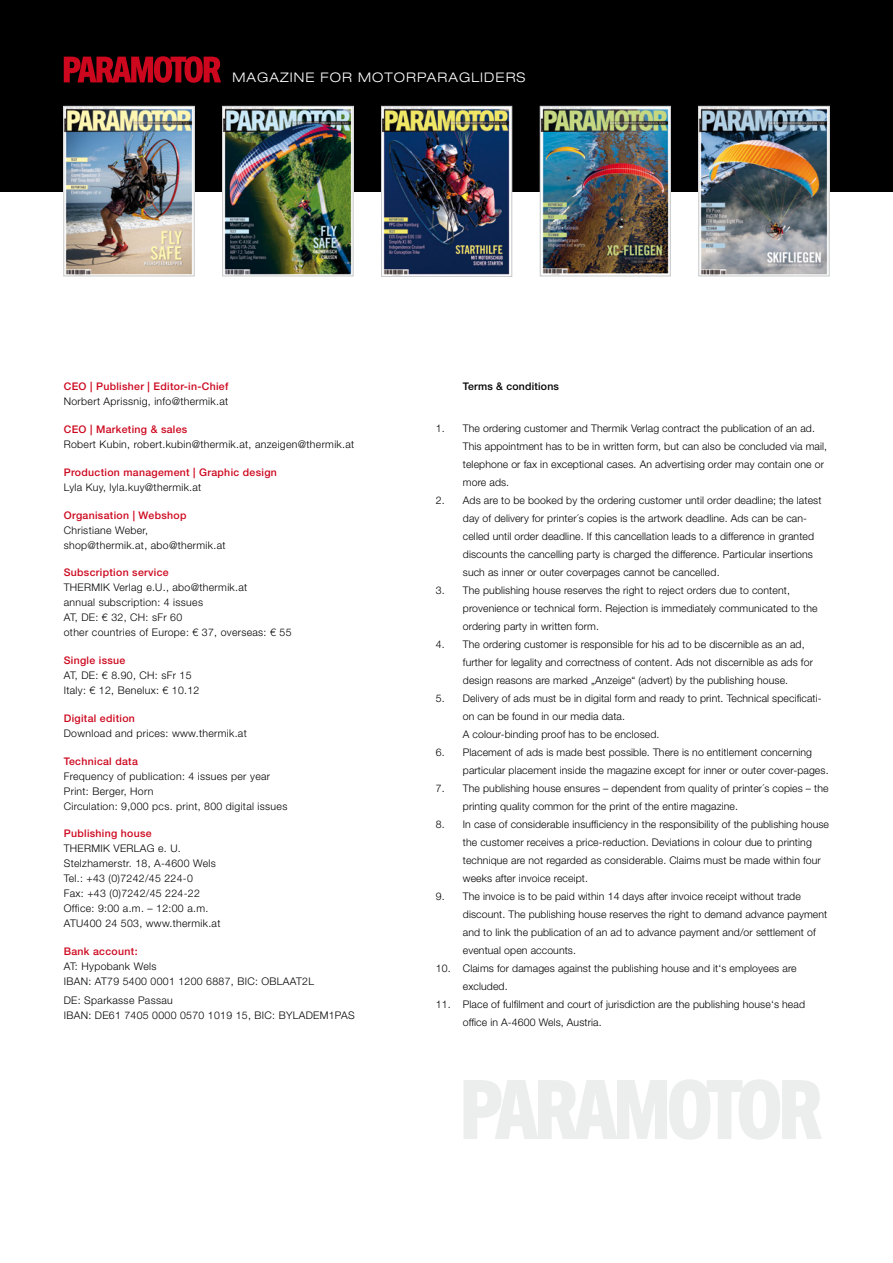
<style>
.page{position:relative;width:893px;height:1263px;background:#fff}
.page>*{position:absolute;margin:0;border:0;box-sizing:border-box;transform-origin:0 0}
.tabelle_bold{font:300 expanded 13.2px "Helvetica Neue LT Std";letter-spacing:.08em;color:#fff}
.Fließtext{font:300 10.5px/18px "Helvetica Neue LT Std";letter-spacing:.01em;color:#000}
.Fließtext-2{font:300 10.5px/15px "Helvetica Neue LT Std";letter-spacing:.03em;color:#000}
.Überschrift_klein{font:500 10.5px "Helvetica Neue LT Std";letter-spacing:.03em;color:#cd071e}
.Überschrift_klein-2{font:300 10.5px "Helvetica Neue LT Std";letter-spacing:.03em;color:#000}
.Fließtext-3{font:500 10.5px "Helvetica Neue LT Std";letter-spacing:.03em;color:#cd071e}
.Überschrift_klein-3{font:500 10.5px "Helvetica Neue LT Std";letter-spacing:.02em;color:#000}
</style>
<div class="page">
<div style="left:0;top:0;width:893px;height:191px;background:#000"></div>
<svg style="left:64px;top:56px;width:157px;height:27px"></svg>
<svg style="left:464px;top:1079px;width:358px;height:61px"></svg>
<img style="left:66px;top:108px;width:126px;height:166px">
<div style="left:64px;top:106px;width:130px;height:170px;border:1px solid #c6c7c8"></div>
<img style="left:224px;top:108px;width:127px;height:166px">
<div style="left:222px;top:106px;width:131px;height:170px;border:1px solid #c6c7c8"></div>
<img style="left:383px;top:108px;width:127px;height:167px">
<div style="left:381px;top:106px;width:131px;height:171px;border:1px solid #c6c7c8"></div>
<img style="left:542px;top:108px;width:127px;height:166px">
<div style="left:540px;top:106px;width:131px;height:170px;border:1px solid #c6c7c8"></div>
<img style="left:700px;top:108px;width:127px;height:166px">
<div style="left:698px;top:106px;width:131px;height:170px;border:1px solid #c6c7c8"></div>
<p class="tabelle_bold" style="left:233px;top:69px;width:294px">MAGAZINE FOR MOTORPARAGLIDERS</p>
<p class="Überschrift_klein" style="left:64px;top:380px;width:166px">CEO | Publisher | Editor-in-Chief</p>
<p class="Fließtext-2" style="left:64px;top:394px;width:166px">Norbert Aprissnig, info@thermik.at</p>
<p class="Fließtext-3" style="left:64px;top:423px;width:125px">CEO | Marketing &amp; sales</p>
<p class="Fließtext-2" style="left:64px;top:436px;width:292px">Robert Kubin, robert.kubin@thermik.at, anzeigen@thermik.at</p>
<p class="Überschrift_klein" style="left:64px;top:466px;width:215px">Production management | Graphic design</p>
<p class="Fließtext-2" style="left:64px;top:479px;width:139px">Lyla Kuy, lyla.kuy@thermik.at</p>
<p class="Überschrift_klein" style="left:64px;top:508px;width:124px">Organisation | Webshop</p>
<p class="Fließtext-2" style="left:64px;top:522px;width:163px">Christiane Weber, shop@thermik.at, abo@thermik.at</p>
<p class="Überschrift_klein" style="left:64px;top:566px;width:106px">Subscription service</p>
<p class="Fließtext-2" style="left:64px;top:580px;width:185px">THERMIK Verlag e.U., abo@thermik.at</p>
<p class="Fließtext-2" style="left:64px;top:595px;width:141px">annual subscription: 4 issues</p>
<p class="Fließtext-2" style="left:64px;top:610px;width:120px">AT, DE: € 32, CH: sFr 60</p>
<p class="Fließtext-2" style="left:64px;top:625px;width:229px">other countries of Europe: € 37, overseas: € 55</p>
<p class="Überschrift_klein" style="left:64px;top:654px;width:63px">Single issue</p>
<p class="Fließtext-2" style="left:64px;top:668px;width:137px">AT, DE: € 8.90, CH: sFr 15<br>Italy: € 12, Benelux: € 10.12</p>
<p class="Überschrift_klein" style="left:64px;top:712px;width:73px">Digital edition</p>
<p class="Fließtext-2" style="left:64px;top:725px;width:185px">Download and prices: www.thermik.at</p>
<p class="Überschrift_klein" style="left:64px;top:754px;width:76px">Technical data</p>
<p class="Überschrift_klein-2" style="left:64px;top:769px;width:208px">Frequency of publication: 4 issues per year</p>
<p class="Überschrift_klein-2" style="left:64px;top:784px;width:91px">Print: Berger, Horn</p>
<p class="Fließtext-2" style="left:64px;top:798px;width:225px">Circulation: 9,000 pcs. print, 800 digital issues</p>
<p class="Überschrift_klein" style="left:64px;top:827px;width:89px">Publishing house</p>
<p class="Fließtext-2" style="left:64px;top:841px;width:119px">THERMIK VERLAG e. U.</p>
<p class="Fließtext-2" style="left:64px;top:856px;width:154px">Stelzhamerstr. 18, A-4600 Wels</p>
<p class="Fließtext-2" style="left:64px;top:871px;width:131px">Tel.: +43 (0)7242/45 224-0</p>
<p class="Fließtext-2" style="left:64px;top:886px;width:138px">Fax: +43 (0)7242/45 224-22</p>
<p class="Fließtext-2" style="left:64px;top:901px;width:146px">Office: 9:00 a.m. – 12:00 a.m.</p>
<p class="Fließtext-2" style="left:64px;top:916px;width:158px">ATU400 24 503, www.thermik.at</p>
<p class="Fließtext-3" style="left:64px;top:945px;width:75px">Bank account:</p>
<p class="Fließtext-2" style="left:64px;top:959px;width:252px">AT: Hypobank Wels<br>IBAN: AT79 5400 0001 1200 6887, BIC: OBLAAT2L</p>
<p class="Fließtext-2" style="left:64px;top:993px;width:292px">DE: Sparkasse Passau<br>IBAN: DE61 7405 0000 0570 1019 15, BIC: BYLADEM1PAS</p>
<p class="Überschrift_klein-3" style="left:463px;top:380px;width:98px">Terms &amp; conditions</p>
<p class="Fließtext" style="left:463px;top:419px;width:366px;text-indent:-27px">1. The ordering customer and Thermik Verlag contract the publication of an ad.<br>This appointment has to be in written form, but can also be concluded via mail, telephone or fax in exceptional cases. An advertising order may contain one or more ads.</p>
<p class="Fließtext" style="left:463px;top:491px;width:360px;text-indent:-27px">2. Ads are to be booked by the ordering customer until order deadline; the latest day of delivery for printer´s copies is the artwork deadline. Ads can be can&shy;celled until order deadline. If this cancellation leads to a difference in granted discounts the cancelling party is charged the difference. Particular insertions such as inner or outer coverpages cannot be cancelled.</p>
<p class="Fließtext" style="left:463px;top:581px;width:356px;text-indent:-27px">3. The publishing house reserves the right to reject orders due to content, provenience or technical form. Rejection is immediately communicated to the ordering party in written form.</p>
<p class="Fließtext" style="left:463px;top:635px;width:352px;text-indent:-27px">4. The ordering customer is responsible for his ad to be discernible as an ad, further for legality and correctness of content. Ads not discernible as ads for design reasons are marked „Anzeige“ (advert) by the publishing house.</p>
<p class="Fließtext" style="left:463px;top:689px;width:360px;text-indent:-27px">5. Delivery of ads must be in digital form and ready to print. Technical specificati&shy;on can be found in our media data.<br>A colour-binding proof has to be enclosed.</p>
<p class="Fließtext" style="left:463px;top:743px;width:367px;text-indent:-27px">6. Placement of ads is made best possible. There is no entitlement concerning particular placement inside the magazine except for inner or outer cover-pages.</p>
<p class="Fließtext" style="left:463px;top:779px;width:367px;text-indent:-27px">7. The publishing house ensures – dependent from quality of printer´s copies – the printing quality common for the print of the entire magazine.</p>
<p class="Fließtext" style="left:463px;top:815px;width:368px;text-indent:-27px">8. In case of considerable insufficiency in the responsibility of the publishing house the customer receives a price-reduction. Deviations in colour due to printing technique are not regarded as considerable. Claims must be made within four weeks after invoice receipt.</p>
<p class="Fließtext" style="left:463px;top:887px;width:366px;text-indent:-27px">9. The invoice is to be paid within 14 days after invoice receipt without trade discount. The publishing house reserves the right to demand advance payment and to link the publication of an ad to advance payment and/or settlement of eventual open accounts.</p>
<p class="Fließtext" style="left:463px;top:959px;width:335px;text-indent:-27px">10. Claims for damages against the publishing house and it‘s employees are excluded.</p>
<p class="Fließtext" style="left:463px;top:995px;width:344px;text-indent:-27px">11. Place of fulfilment and court of jurisdiction are the publishing house‘s head office in A-4600 Wels, Austria.</p>
</div>
